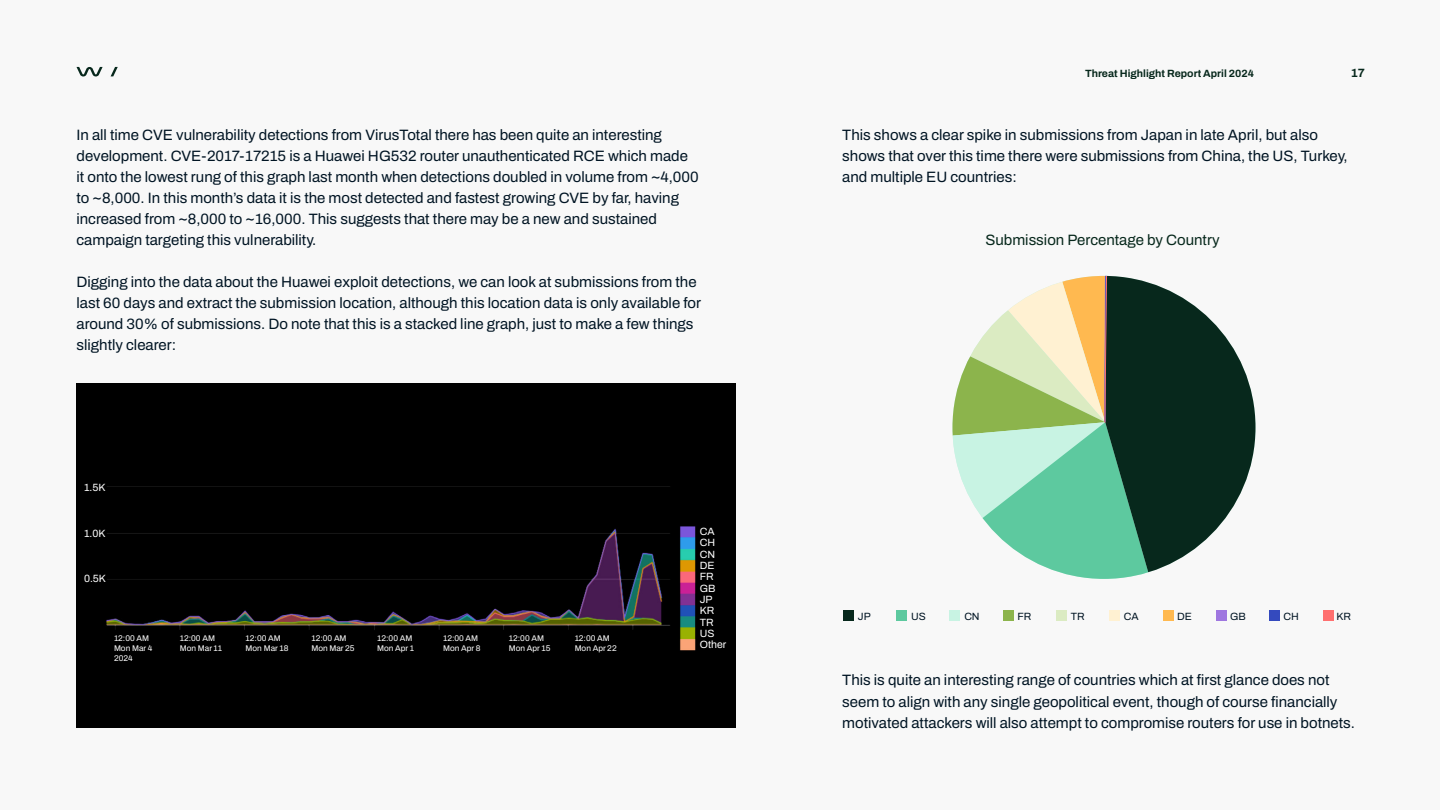
<style>
.page{position:relative;width:1440px;height:810px;background:#f8f8f8}
.page>*{position:absolute;margin:0;border:0;box-sizing:border-box;transform-origin:0 0}
.t1{font:15px/21px "Archivo";color:#001423}
.t2{font:15px "Archivo";color:#07281c}
.t3{font:700 12px "Archivo";color:#07281c}
.t4{font:10.5px/11.3px "Archivo";color:#fff}
.t5{font:700 10.5px "Archivo";color:#07281c}
.t6{font:10.5px "Archivo";color:#001423}
.t7{font:8.25px/9.9px "Archivo";color:#fff}
</style>
<div class="page">
<svg style="left:952px;top:276px;width:304px;height:303px"></svg>
<div style="left:76px;top:384px;width:660px;height:343px;background:#000"></div>
<div style="left:843px;top:610px;width:11px;height:11px;background:#07281c"></div>
<div style="left:896px;top:610px;width:11px;height:11px;background:#5dc99f"></div>
<div style="left:1056px;top:610px;width:11px;height:11px;background:#dbebc2"></div>
<div style="left:1110px;top:610px;width:10px;height:11px;background:#fff1d2"></div>
<div style="left:1216px;top:610px;width:11px;height:11px;background:#9f77e0"></div>
<div style="left:1270px;top:610px;width:10px;height:11px;background:#344abe"></div>
<div style="left:1163px;top:610px;width:11px;height:11px;background:#ffb950"></div>
<div style="left:1323px;top:610px;width:11px;height:11px;background:#ff7070"></div>
<div style="left:1003px;top:610px;width:10px;height:11px;background:#8cb44c"></div>
<div style="left:950px;top:610px;width:10px;height:11px;background:#c8f3e3"></div>
<svg style="left:76px;top:67px;width:27px;height:10px"></svg>
<svg style="left:111px;top:67px;width:7px;height:9px"></svg>
<p class="t1" style="left:76px;top:124px;width:624px">In all time CVE vulnerability detections from VirusTotal there has been quite an interesting development. CVE-2017-17215 is a Huawei HG532 router unauthenticated RCE which made it onto the lowest rung of this graph last month when detections doubled in volume from ~4,000 to ~8,000. In this month’s data it is the most detected and fastest growing CVE by far, having increased from ~8,000 to ~16,000. This suggests that there may be a new and sustained campaign targeting this vulnerability.</p>
<p class="t1" style="left:76px;top:271px;width:626px">Digging into the data about the Huawei exploit detections, we can look at submissions from the last 60 days and extract the submission location, although this location data is only available for around 30% of submissions. Do note that this is a stacked line graph, just to make a few things slightly clearer:</p>
<p class="t4" style="left:84px;top:482px;width:23px">1.5K</p>
<p class="t4" style="left:84px;top:527px;width:23px">1.0K</p>
<p class="t4" style="left:84px;top:573px;width:23px">0.5K</p>
<p class="t7" style="left:114px;top:633px;width:40px">12:00 AM<br>Mon Mar 4<br>2024</p>
<p class="t7" style="left:180px;top:633px;width:44px">12:00 AM<br>Mon Mar 11</p>
<p class="t7" style="left:246px;top:633px;width:44px">12:00 AM<br>Mon Mar 18</p>
<p class="t7" style="left:311px;top:633px;width:45px">12:00 AM<br>Mon Mar 25</p>
<p class="t7" style="left:377px;top:633px;width:38px">12:00 AM<br>Mon Apr 1</p>
<p class="t7" style="left:443px;top:633px;width:39px">12:00 AM<br>Mon Apr 8</p>
<p class="t7" style="left:509px;top:633px;width:43px">12:00 AM<br>Mon Apr 15</p>
<p class="t7" style="left:575px;top:633px;width:44px">12:00 AM<br>Mon Apr 22</p>
<p class="t4" style="left:700px;top:526px;width:28px">CA<br>CH<br>CN<br>DE<br>FR<br>GB<br>JP<br>KR<br>TR<br>US<br>Other</p>
<p class="t5" style="left:1085px;top:65px;width:170px">Threat Highlight Report April 2024</p>
<p class="t3" style="left:1351px;top:63px;width:16px">17</p>
<p class="t1" style="left:842px;top:124px;width:507px">This shows a clear spike in submissions from Japan in late April, but also shows that over this time there were submissions from China, the US, Turkey, and multiple EU countries:</p>
<p class="t2" style="left:985px;top:228px;width:236px">Submission Percentage by Country</p>
<p class="t6" style="left:858px;top:608px;width:14px">JP</p>
<p class="t6" style="left:911px;top:608px;width:16px">US</p>
<p class="t6" style="left:964px;top:608px;width:17px">CN</p>
<p class="t6" style="left:1018px;top:608px;width:16px">FR</p>
<p class="t6" style="left:1071px;top:608px;width:15px">TR</p>
<p class="t6" style="left:1124px;top:608px;width:16px">CA</p>
<p class="t6" style="left:1177px;top:608px;width:16px">DE</p>
<p class="t6" style="left:1230px;top:608px;width:17px">GB</p>
<p class="t6" style="left:1283px;top:608px;width:17px">CH</p>
<p class="t6" style="left:1337px;top:608px;width:16px">KR</p>
<p class="t1" style="left:842px;top:670px;width:514px">This is quite an interesting range of countries which at first glance does not seem to align with any single geopolitical event, though of course financially motivated attackers will also attempt to compromise routers for use in botnets.</p>
</div>
